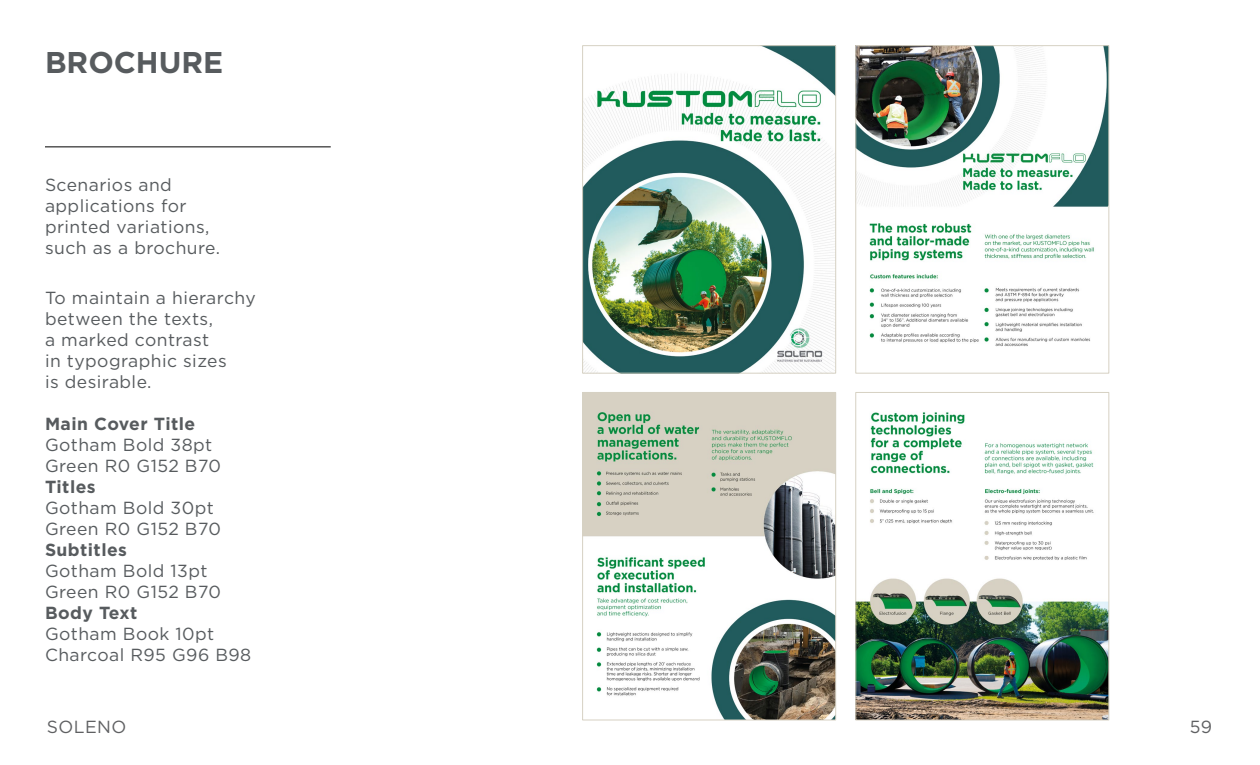
<style>
.page{position:relative;width:1260px;height:765px;background:#fff}
.page>*{position:absolute;margin:0;border:0;box-sizing:border-box;transform-origin:0 0}
.t1{font:700 30px "Gotham";color:#575b5e}
.t2{font:17.5px/21px "Gotham";letter-spacing:.025em;color:#575b5e}
.t3{font:700 17.5px "Gotham";letter-spacing:.025em;color:#575b5e}
.t4{font:17.5px "Gotham";letter-spacing:.025em;color:#5f6062}
</style>
<div class="page">
<hr style="left:45px;top:147px;width:286px;height:1px;background:#000">
<img style="left:584px;top:47px;width:250px;height:324px">
<div style="left:582px;top:45px;width:254px;height:328px;border:1px solid #d6d1c3"></div>
<img style="left:857px;top:47px;width:250px;height:300px">
<div style="left:855px;top:45px;width:254px;height:328px;border:1px solid #d6d1c3"></div>
<img style="left:584px;top:394px;width:250px;height:324px">
<div style="left:582px;top:392px;width:254px;height:328px;border:1px solid #d6d1c3"></div>
<img style="left:857px;top:412px;width:250px;height:306px">
<div style="left:855px;top:392px;width:254px;height:328px;border:1px solid #d6d1c3"></div>
<p class="t1" style="left:45px;top:45px;width:180px">BROCHURE</p>
<p class="t2" style="left:45px;top:174px;width:177px">Scenarios and applications for printed variations, such as a brochure.</p>
<p class="t2" style="left:45px;top:287px;width:212px">To maintain a hierarchy between the texts,<br>a marked contrast<br>in typographic sizes<br>is desirable.</p>
<p class="t3" style="left:45px;top:414px;width:152px">Main Cover Title</p>
<p class="t2" style="left:45px;top:434px;width:169px">Gotham Bold 38pt</p>
<p class="t2" style="left:45px;top:455px;width:178px">Green R0 G152 B70</p>
<p class="t3" style="left:45px;top:477px;width:52px">Titles</p>
<p class="t2" style="left:45px;top:497px;width:170px">Gotham Bold 30pt</p>
<p class="t2" style="left:45px;top:518px;width:178px">Green R0 G152 B70</p>
<p class="t3" style="left:45px;top:540px;width:84px">Subtitles</p>
<p class="t2" style="left:45px;top:560px;width:164px">Gotham Bold 13pt</p>
<p class="t2" style="left:45px;top:581px;width:178px">Green R0 G152 B70</p>
<p class="t3" style="left:45px;top:603px;width:94px">Body Text</p>
<p class="t2" style="left:45px;top:623px;width:171px">Gotham Book 10pt</p>
<p class="t2" style="left:45px;top:644px;width:208px">Charcoal R95 G96 B98</p>
<p class="t4" style="left:47px;top:715px;width:81px">SOLENO</p>
<p class="t4" style="left:1190px;top:715px;width:24px">59</p>
</div>
